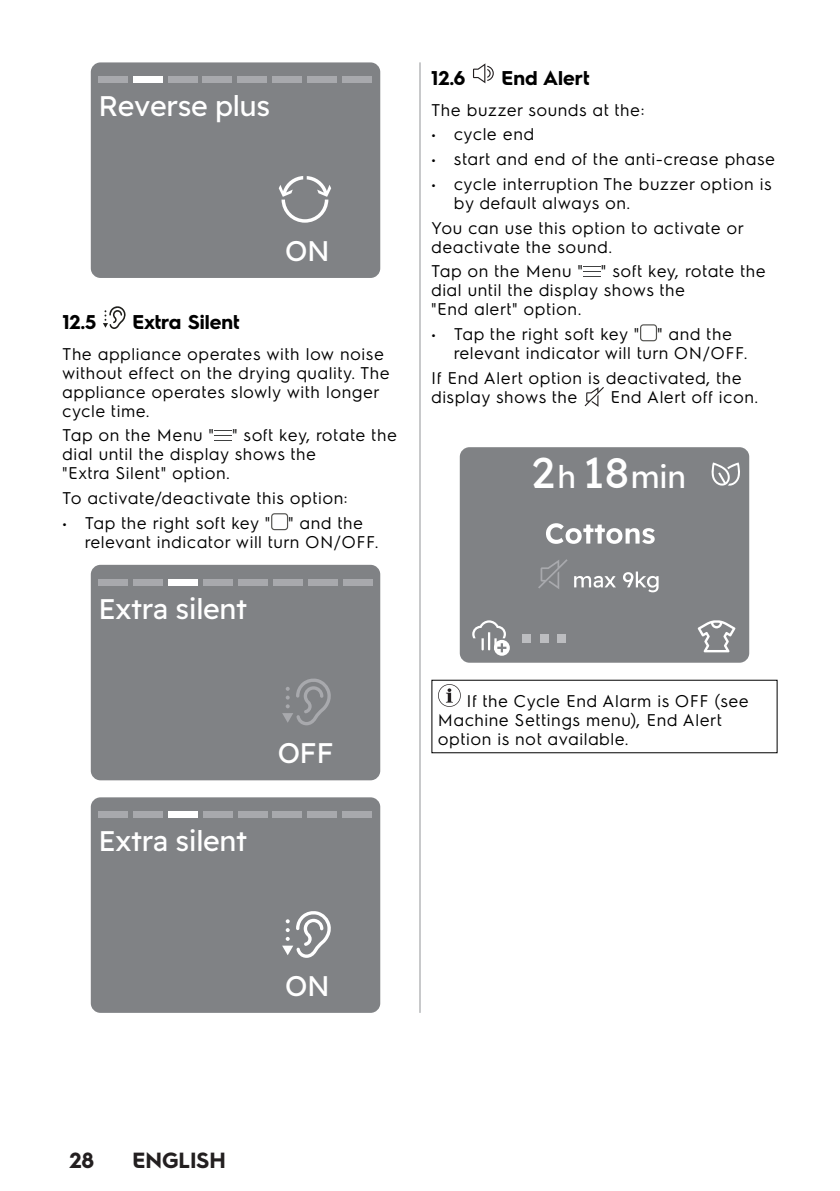
<style>
.page{position:relative;width:840px;height:1191px;background:#fff}
.page>*{position:absolute;margin:0;border:0;box-sizing:border-box;transform-origin:0 0}
.t1{font:31.2px "Readex Pro";color:#fff}
.t2{font:28.4px "Readex Pro";letter-spacing:-.015em;color:#fff}
.t3{font:700 22px "Electrolux Sans";color:#231f20}
.HEAD_LINE{font:700 20px "Electrolux Sans";color:#000}
.Body{font:17px/19px "Electrolux Sans";letter-spacing:.025em;color:#000}
.Text_Box_WARNING{font:17px/19px "Electrolux Sans";letter-spacing:.025em;color:#000}
.s1{font-size:43px}
</style>
<div class="page">
<svg style="left:438px;top:684px;width:22px;height:23px"></svg>
<svg style="left:103px;top:306px;width:23px;height:23px"></svg>
<svg style="left:473px;top:63px;width:20px;height:20px"></svg>
<svg style="left:215px;top:430px;width:17px;height:11px"></svg>
<div style="left:271px;top:513px;width:17px;height:17px;border:1px solid #535350;border-radius:3px"></div>
<svg style="left:583px;top:266px;width:17px;height:11px"></svg>
<div style="left:639px;top:324px;width:17px;height:17px;border:1px solid #535350;border-radius:3px"></div>
<svg style="left:584px;top:387px;width:19px;height:20px"></svg>
<div style="left:459px;top:447px;width:289px;height:215px;background:#808285;border-radius:10px"></div>
<svg style="left:711px;top:462px;width:29px;height:23px"></svg>
<svg style="left:472px;top:620px;width:37px;height:36px"></svg>
<div style="left:522px;top:634px;width:9px;height:8px;background:#bcbdc0"></div>
<div style="left:539px;top:634px;width:9px;height:8px;background:#bcbdc0"></div>
<div style="left:557px;top:634px;width:9px;height:8px;background:#bcbdc0"></div>
<svg style="left:697px;top:620px;width:38px;height:32px"></svg>
<svg style="left:574px;top:571px;width:84px;height:21px"></svg>
<svg style="left:546px;top:523px;width:108px;height:21px"></svg>
<svg style="left:538px;top:559px;width:29px;height:30px"></svg>
<hr style="left:419px;top:62px;width:1px;height:950px;background:#939598">
<div style="left:91px;top:62px;width:289px;height:216px;background:#808285;border-radius:10px"></div>
<div style="left:98px;top:77px;width:30px;height:6px;background:#a8a9ad"></div>
<div style="left:133px;top:77px;width:30px;height:6px;background:#fff"></div>
<div style="left:167px;top:77px;width:30px;height:6px;background:#a8a9ad"></div>
<div style="left:202px;top:77px;width:30px;height:6px;background:#a8a9ad"></div>
<div style="left:237px;top:77px;width:30px;height:6px;background:#a8a9ad"></div>
<div style="left:272px;top:77px;width:30px;height:6px;background:#a8a9ad"></div>
<div style="left:307px;top:77px;width:29px;height:6px;background:#a8a9ad"></div>
<div style="left:341px;top:77px;width:30px;height:6px;background:#a8a9ad"></div>
<svg style="left:278px;top:176px;width:53px;height:47px"></svg>
<div style="left:91px;top:565px;width:289px;height:215px;background:#808285;border-radius:10px"></div>
<div style="left:98px;top:579px;width:30px;height:6px;background:#a8a9ad"></div>
<div style="left:133px;top:579px;width:30px;height:6px;background:#a8a9ad"></div>
<div style="left:168px;top:579px;width:30px;height:6px;background:#fff"></div>
<div style="left:203px;top:579px;width:30px;height:6px;background:#a8a9ad"></div>
<div style="left:238px;top:579px;width:30px;height:6px;background:#a8a9ad"></div>
<div style="left:273px;top:579px;width:30px;height:6px;background:#a8a9ad"></div>
<div style="left:308px;top:579px;width:30px;height:6px;background:#a8a9ad"></div>
<div style="left:343px;top:579px;width:30px;height:6px;background:#a8a9ad"></div>
<svg style="left:282px;top:678px;width:49px;height:47px"></svg>
<div style="left:91px;top:797px;width:289px;height:215px;background:#808285;border-radius:10px"></div>
<div style="left:98px;top:811px;width:30px;height:7px;background:#a8a9ad"></div>
<div style="left:133px;top:811px;width:30px;height:7px;background:#a8a9ad"></div>
<div style="left:168px;top:811px;width:30px;height:7px;background:#fff"></div>
<div style="left:202px;top:811px;width:30px;height:7px;background:#a8a9ad"></div>
<div style="left:237px;top:811px;width:30px;height:7px;background:#a8a9ad"></div>
<div style="left:272px;top:811px;width:30px;height:7px;background:#a8a9ad"></div>
<div style="left:307px;top:811px;width:30px;height:7px;background:#a8a9ad"></div>
<div style="left:342px;top:811px;width:30px;height:7px;background:#a8a9ad"></div>
<svg style="left:282px;top:911px;width:49px;height:47px"></svg>
<p class="t2" style="left:98px;top:90px;width:173px">Reverse plus</p>
<p class="HEAD_LINE" style="left:62px;top:308px;width:35px">12.5</p>
<p class="HEAD_LINE" style="left:132px;top:308px;width:109px">Extra Silent</p>
<p class="t2" style="left:285px;top:234px;width:46px">ON</p>
<p class="Body" style="left:62px;top:343px;width:329px">The appliance operates with low noise without effect on the drying quality. The appliance operates slowly with longer cycle time.</p>
<p class="Body" style="left:62px;top:425px;width:336px">Tap on the Menu " " soft key, rotate the dial until the display shows the<br>"Extra Silent" option.</p>
<p class="Body" style="left:62px;top:487px;width:287px">To activate/deactivate this option:</p>
<p class="Body" style="left:85px;top:512px;width:295px;text-indent:-23px">• Tap the right soft key " " and the relevant indicator will turn ON/OFF.</p>
<p class="t2" style="left:98px;top:592px;width:150px">Extra silent</p>
<p class="t2" style="left:98px;top:824px;width:150px">Extra silent</p>
<p class="t2" style="left:277px;top:736px;width:57px">OFF</p>
<p class="HEAD_LINE" style="left:431px;top:64px;width:35px">12.6</p>
<p class="HEAD_LINE" style="left:501px;top:64px;width:89px">End Alert</p>
<p class="Body" style="left:431px;top:99px;width:215px">The buzzer sounds at the:</p>
<p class="Body" style="left:431px;top:124px;width:105px">• cycle end</p>
<p class="Body" style="left:431px;top:149px;width:345px">• start and end of the anti-crease phase</p>
<p class="Body" style="left:454px;top:173px;width:319px;text-indent:-23px">• cycle interruption The buzzer option is by default always on.</p>
<p class="Body" style="left:431px;top:217px;width:314px">You can use this option to activate or deactivate the sound.</p>
<p class="Body" style="left:431px;top:261px;width:336px">Tap on the Menu " " soft key, rotate the dial until the display shows the<br>"End alert" option.</p>
<p class="Body" style="left:454px;top:323px;width:295px;text-indent:-23px">• Tap the right soft key " " and the relevant indicator will turn ON/OFF.</p>
<p class="Body" style="left:431px;top:367px;width:312px">If End Alert option is deactivated, the display shows the</p>
<p class="Body" style="left:610px;top:386px;width:149px">End Alert off icon.</p>
<p class="t1" style="left:531px;top:458px;width:156px"><span class="s1">2 1</span>h <span class="s1">8</span>min</p>
<p class="Text_Box_WARNING" style="left:438px;top:690px;width:312px;text-indent:29px">If the Cycle End Alarm is OFF (see<br>Machine Settings menu), End Alert option is not available.</p>
<p class="t2" style="left:285px;top:969px;width:46px">ON</p>
<p class="t3" style="left:69px;top:1144px;width:26px">28</p>
<p class="t3" style="left:132px;top:1144px;width:95px">ENGLISH</p>
</div>
